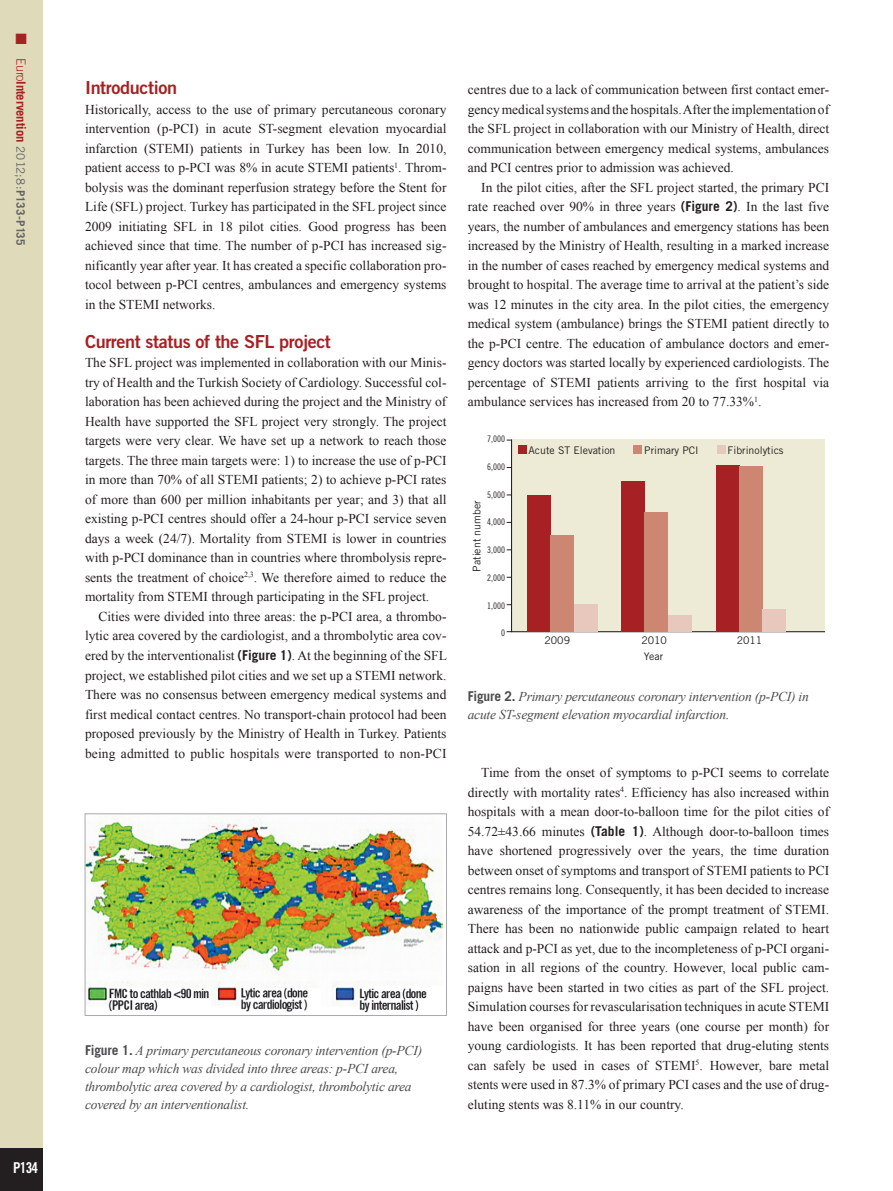
<style>
.page{position:relative;width:893px;height:1191px;background:#fff}
.page>*{position:absolute;margin:0;border:0;box-sizing:border-box;transform-origin:0 0}
.intertitre1{font:18px "Trade Gothic LT Std Bd 2";letter-spacing:-.02em;color:#a72023}
.t1{font:15px "Trade Gothic LT Std Bd Cn 20";color:#fff}
.t2{font:15px "Zapf Dingbats ITC";color:#a72023}
.text_paragraph{font:13.5px/19.5px "Times New Roman";color:#231f20;text-align:justify}
.text_1er_paragraph{font:13.5px/19.5px "Times New Roman";color:#231f20;text-align:justify}
.figure_legende{font:italic 13.5px/18px "Times New Roman";letter-spacing:-.015em;color:#4b4c4d}
.t3{font:700 12.75px "Trade Gothic LT Std";letter-spacing:-.01em;color:#a72023}
.t4{font:10.5px "Trade Gothic LT Std";color:#231f20}
.t5{font:9px "Trade Gothic LT Std Cn 18";color:#231f20}
.s1{font-weight:300}
.s2{font-weight:400;font-size:11.7px;color:#636366}
.s3{font-size:11.7px;color:#636366}
.s4{font-family:"Trade Gothic LT Std";font-weight:700}
.s5{font-family:"Trade Gothic LT Std";font-weight:700;font-style:normal}
</style>
<div class="page">
<div style="left:0;top:0;width:43px;height:1191px;background:#dedaba"></div>
<div style="left:0;top:1148px;width:43px;height:43px;background:#231f20"></div>
<div style="left:670px;top:439px;width:155px;height:194px;background:#edebd5"></div>
<svg style="left:506px;top:439px;width:164px;height:194px;background:#eae7d3"></svg>
<div style="left:527px;top:495px;width:23px;height:136px;background:#a72023"></div>
<div style="left:550px;top:535px;width:24px;height:96px;background:#cc8671"></div>
<div style="left:574px;top:604px;width:23px;height:27px;background:#e8c8bc"></div>
<div style="left:621px;top:480px;width:24px;height:151px;background:#a72023"></div>
<div style="left:645px;top:512px;width:23px;height:119px;background:#cc8671"></div>
<div style="left:668px;top:615px;width:23px;height:16px;background:#e8c8bc"></div>
<div style="left:716px;top:465px;width:23px;height:166px;background:#a72023"></div>
<div style="left:739px;top:466px;width:24px;height:165px;background:#cc8671"></div>
<div style="left:763px;top:608px;width:23px;height:23px;background:#e8c8bc"></div>
<div style="left:518px;top:445px;width:8px;height:9px;background:#a72023"></div>
<div style="left:633px;top:445px;width:9px;height:9px;background:#cc8671"></div>
<div style="left:717px;top:445px;width:9px;height:9px;background:#e8c8bc"></div>
<img style="left:87px;top:815px;width:355px;height:198px">
<div style="left:85px;top:813px;width:362px;height:203px;border:1px solid #a8a9ad"></div>
<p class="t2" style="left:16px;top:32px;width:13px">■</p>
<p class="t3" style="left:29px;top:58px;width:189px;rotate:90deg"><span class="s1">Euro</span>Intervention <span class="s2">2012;8:</span><span class="s3">P133-P135</span></p>
<p class="t1" style="left:13px;top:1158px;width:27px">P134</p>
<p class="intertitre1" style="left:85px;top:77px;width:94px">Introduction</p>
<p class="text_1er_paragraph" style="left:85px;top:99px;width:363px">Historically, access to the use of primary percutaneous coronary intervention (p-PCI) in acute ST-segment elevation myocardial infarction (STEMI) patients in Turkey has been low. In 2010, patient access to p-PCI was 8% in acute STEMI patients<sup>1</sup>. Throm&shy;bolysis was the dominant reperfusion strategy before the Stent for Life (SFL) project. Turkey has participated in the SFL project since 2009 initiating SFL in 18 pilot cities. Good progress has been achieved since that time. The number of p-PCI has increased sig&shy;nificantly year after year. It has created a specific collaboration pro&shy;tocol between p-PCI centres, ambulances and emergency systems in the STEMI networks.</p>
<p class="intertitre1" style="left:85px;top:330px;width:247px">Current status of the SFL project</p>
<p class="text_1er_paragraph" style="left:85px;top:353px;width:363px">The SFL project was implemented in collaboration with our Minis&shy;try of Health and the Turkish Society of Cardiology. Successful col&shy;laboration has been achieved during the project and the Ministry of Health have supported the SFL project very strongly. The project targets were very clear. We have set up a network to reach those targets. The three main targets were: 1) to increase the use of p-PCI in more than 70% of all STEMI patients; 2) to achieve p-PCI rates of more than 600 per million inhabitants per year; and 3) that all existing p-PCI centres should offer a 24-hour p-PCI service seven days a week (24/7). Mortality from STEMI is lower in countries with p-PCI dominance than in countries where thrombolysis repre&shy;sents the treatment of choice<sup>2,3</sup>. We therefore aimed to reduce the mortality from STEMI through participating in the SFL project.</p>
<p class="text_paragraph" style="left:85px;top:606px;width:363px;text-indent:14px">Cities were divided into three areas: the p-PCI area, a thrombo&shy;lytic area covered by the cardiologist, and a thrombolytic area cov&shy;ered by the interventionalist <span class="s4">(Figure 1)</span>. At the beginning of the SFL project, we established pilot cities and we set up a STEMI network.<br>There was no consensus between emergency medical systems and first medical contact centres. No transport-chain protocol had been proposed previously by the Ministry of Health in Turkey. Patients being admitted to public hospitals were transported to non-PCI</p>
<p class="figure_legende" style="left:85px;top:1041px;width:339px"><span class="s5">Figure 1.</span> A primary percutaneous coronary intervention (p-PCI) colour map which was divided into three areas: p-PCI area, thrombolytic area covered by a cardiologist, thrombolytic area covered by an interventionalist.</p>
<p class="text_paragraph" style="left:468px;top:80px;width:363px">centres due to a lack of communication between first contact emer&shy;gency medical systems and the hospitals. After the implementation of the SFL project in collaboration with our Ministry of Health, direct communication between emergency medical systems, ambulances and PCI centres prior to admission was achieved.</p>
<p class="text_paragraph" style="left:468px;top:177px;width:363px;text-indent:14px">In the pilot cities, after the SFL project started, the primary PCI rate reached over 90% in three years <span class="s4">(Figure 2)</span>. In the last five years, the number of ambulances and emergency stations has been increased by the Ministry of Health, resulting in a marked increase in the number of cases reached by emergency medical systems and brought to hospital. The average time to arrival at the patient’s side was 12 minutes in the city area. In the pilot cities, the emergency medical system (ambulance) brings the STEMI patient directly to the p-PCI centre. The education of ambulance doctors and emer&shy;gency doctors was started locally by experienced cardiologists. The percentage of STEMI patients arriving to the first hospital via ambulance services has increased from 20 to 77.33%<sup>1</sup>.</p>
<p class="t5" style="left:487px;top:433px;width:19px">7,000</p>
<p class="t5" style="left:487px;top:461px;width:19px">6,000</p>
<p class="t5" style="left:487px;top:489px;width:19px">5,000</p>
<p class="t5" style="left:487px;top:517px;width:19px">4,000</p>
<p class="t5" style="left:487px;top:544px;width:19px">3,000</p>
<p class="t5" style="left:487px;top:572px;width:19px">2,000</p>
<p class="t5" style="left:487px;top:600px;width:19px">1,000</p>
<p class="t5" style="left:501px;top:628px;width:5px">0</p>
<p class="t4" style="left:470px;top:571px;width:72px;rotate:-90deg">Patient number</p>
<p class="t4" style="left:529px;top:444px;width:88px">Acute ST Elevation</p>
<p class="t4" style="left:644px;top:444px;width:56px">Primary PCI</p>
<p class="t4" style="left:728px;top:444px;width:58px">Fibrinolytics</p>
<p class="t4" style="left:544px;top:634px;width:27px">2009</p>
<p class="t4" style="left:641px;top:634px;width:27px">2010</p>
<p class="t4" style="left:737px;top:634px;width:27px">2011</p>
<p class="t4" style="left:644px;top:650px;width:21px">Year</p>
<p class="figure_legende" style="left:468px;top:687px;width:343px"><span class="s5">Figure 2.</span> Primary percutaneous coronary intervention (p-PCI) in acute ST-segment elevation myocardial infarction.</p>
<p class="text_paragraph" style="left:468px;top:762px;width:363px;text-indent:14px">Time from the onset of symptoms to p-PCI seems to correlate directly with mortality rates<sup>4</sup>. Efficiency has also increased within hospitals with a mean door-to-balloon time for the pilot cities of 54.72±43.66 minutes <span class="s4">(Table 1)</span>. Although door-to-balloon times have shortened progressively over the years, the time duration between onset of symptoms and transport of STEMI patients to PCI centres remains long. Consequently, it has been decided to increase awareness of the importance of the prompt treatment of STEMI.<br>There has been no nationwide public campaign related to heart attack and p-PCI as yet, due to the incompleteness of p-PCI organi&shy;sation in all regions of the country. However, local public cam&shy;paigns have been started in two cities as part of the SFL project.<br>Simulation courses for revascularisation techniques in acute STEMI have been organised for three years (one course per month) for young cardiologists. It has been reported that drug-eluting stents can safely be used in cases of STEMI<sup>5</sup>. However, bare metal stents were used in 87.3% of primary PCI cases and the use of drug&shy;eluting stents was 8.11% in our country.</p>
</div>
